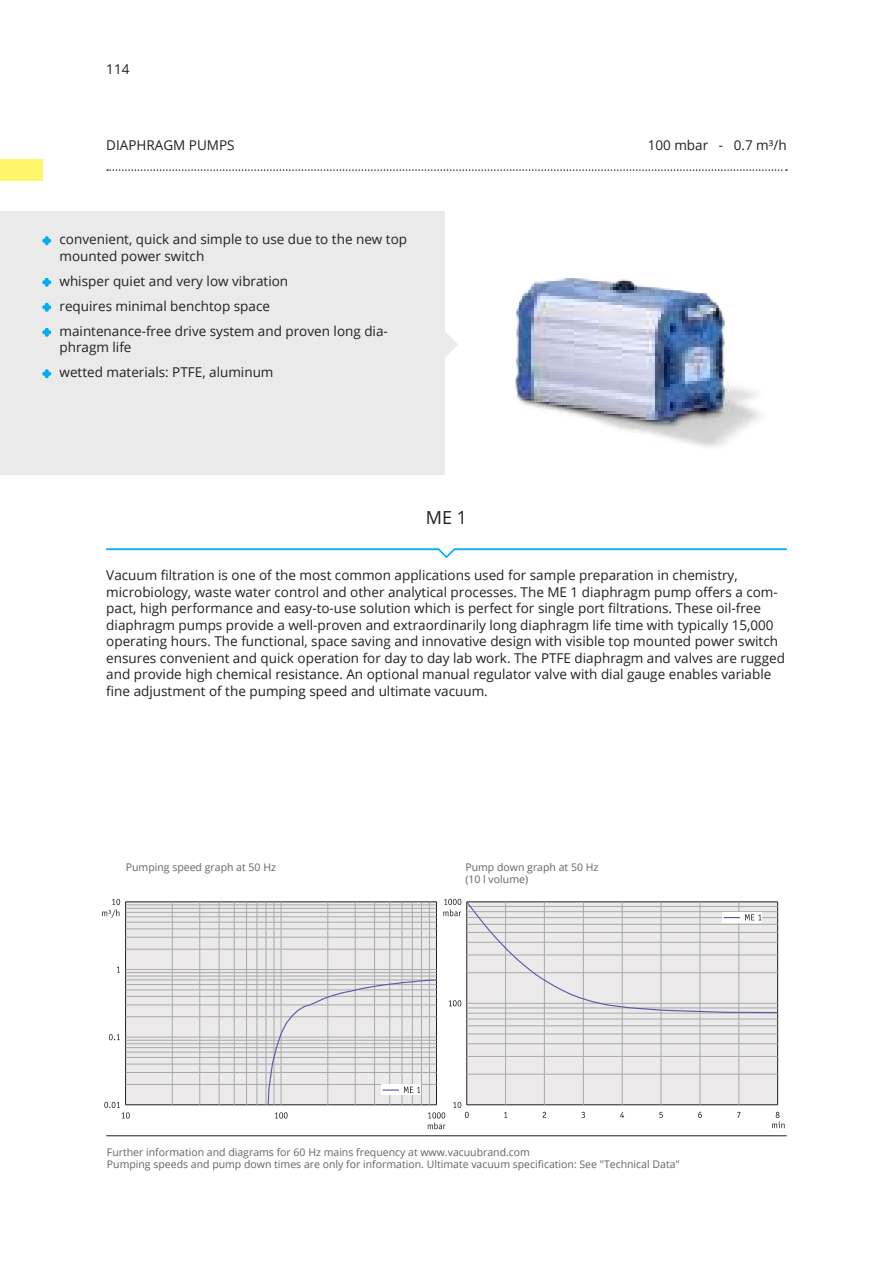
<style>
.page{position:relative;width:893px;height:1263px;background:#fff}
.page>*{position:absolute;margin:0;border:0;box-sizing:border-box;transform-origin:0 0}
.t1{font:18px "Open Sans";color:#241f1f}
.t2{font:13.5px/16.5px "Open Sans";color:#241f1f}
.t3{font:10.5px/12px "Open Sans";color:#656365}
.s1{font-family:"Cooper Black Std";font-style:italic;color:#00aeef}
</style>
<div class="page">
<svg style="left:444px;top:317px;width:14px;height:54px"></svg>
<div style="left:0;top:212px;width:444px;height:263px;background:#ebeaea"></div>
<svg style="left:107px;top:169px;width:680px;height:2px"></svg>
<div style="left:0;top:159px;width:43px;height:22px;background:#fff66c"></div>
<hr style="left:106px;top:1135px;width:681px;height:1px;background:#241f1f">
<svg style="left:106px;top:548px;width:681px;height:10px"></svg>
<img style="left:515px;top:278px;width:246px;height:169px">
<svg style="left:42px;top:236px;width:10px;height:10px"></svg>
<svg style="left:42px;top:277px;width:10px;height:10px"></svg>
<svg style="left:42px;top:302px;width:10px;height:10px"></svg>
<svg style="left:42px;top:327px;width:10px;height:10px"></svg>
<svg style="left:42px;top:369px;width:10px;height:10px"></svg>
<div style="left:126px;top:902px;width:310px;height:203px;background:#ebe9e9"></div>
<hr style="left:125px;top:902px;width:1px;height:203px;background:#241f1f">
<hr style="left:126px;top:1084px;width:310px;height:1px;background:#aaaaac">
<hr style="left:126px;top:1072px;width:310px;height:1px;background:#aaaaac">
<hr style="left:126px;top:1064px;width:310px;height:1px;background:#aaaaac">
<hr style="left:126px;top:1057px;width:310px;height:1px;background:#aaaaac">
<hr style="left:126px;top:1052px;width:310px;height:1px;background:#aaaaac">
<hr style="left:126px;top:1047px;width:310px;height:1px;background:#aaaaac">
<hr style="left:126px;top:1043px;width:310px;height:1px;background:#aaaaac">
<hr style="left:126px;top:1040px;width:310px;height:1px;background:#aaaaac">
<hr style="left:126px;top:1037px;width:310px;height:1px;background:#aaaaac">
<svg style="left:109px;top:1034px;width:11px;height:6px"></svg>
<hr style="left:126px;top:1016px;width:310px;height:1px;background:#aaaaac">
<hr style="left:126px;top:1005px;width:310px;height:1px;background:#aaaaac">
<hr style="left:126px;top:996px;width:310px;height:1px;background:#aaaaac">
<hr style="left:126px;top:990px;width:310px;height:1px;background:#aaaaac">
<hr style="left:126px;top:984px;width:310px;height:1px;background:#aaaaac">
<hr style="left:126px;top:980px;width:310px;height:1px;background:#aaaaac">
<hr style="left:126px;top:976px;width:310px;height:1px;background:#aaaaac">
<hr style="left:126px;top:972px;width:310px;height:1px;background:#aaaaac">
<hr style="left:126px;top:969px;width:310px;height:1px;background:#aaaaac">
<hr style="left:126px;top:949px;width:310px;height:1px;background:#aaaaac">
<hr style="left:126px;top:937px;width:310px;height:1px;background:#aaaaac">
<hr style="left:126px;top:928px;width:310px;height:1px;background:#aaaaac">
<hr style="left:126px;top:922px;width:310px;height:1px;background:#aaaaac">
<hr style="left:126px;top:916px;width:310px;height:1px;background:#aaaaac">
<hr style="left:126px;top:912px;width:310px;height:1px;background:#aaaaac">
<hr style="left:126px;top:908px;width:310px;height:1px;background:#aaaaac">
<hr style="left:126px;top:904px;width:310px;height:1px;background:#aaaaac">
<svg style="left:102px;top:899px;width:18px;height:19px"></svg>
<hr style="left:126px;top:1104px;width:310px;height:1px;background:#241f1f">
<hr style="left:126px;top:901px;width:310px;height:1px;background:#241f1f">
<svg style="left:104px;top:1102px;width:26px;height:16px"></svg>
<hr style="left:172px;top:902px;width:1px;height:203px;background:#aaaaac">
<hr style="left:200px;top:902px;width:1px;height:203px;background:#aaaaac">
<hr style="left:219px;top:902px;width:1px;height:203px;background:#aaaaac">
<hr style="left:234px;top:902px;width:1px;height:203px;background:#aaaaac">
<hr style="left:246px;top:902px;width:1px;height:203px;background:#aaaaac">
<hr style="left:257px;top:902px;width:1px;height:203px;background:#aaaaac">
<hr style="left:266px;top:902px;width:1px;height:203px;background:#aaaaac">
<svg style="left:267px;top:899px;width:518px;height:230px"></svg>
<p class="t2" style="left:106px;top:61px;width:25px">114</p>
<p class="t2" style="left:106px;top:137px;width:20px">Diaphragm</p>
<p class="t2" style="left:189px;top:137px;width:9px">pumps</p>
<p class="t2" style="left:648px;top:137px;width:140px">100 mbar - 0.7 m³/h</p>
<p class="t2" style="left:60px;top:231px;width:349px;text-indent:-17px"><span class="s1">+</span> convenient, quick and simple to use due to the new top mounted power switch</p>
<p class="t2" style="left:43px;top:268px;width:347px;line-height:25px"><span class="s1">+</span> whisper quiet and very low vibration<br><span class="s1">+</span> requires minimal benchtop space<br><span class="s1">+</span> maintenance-free drive system and proven long dia-</p>
<p class="t2" style="left:43px;top:334px;width:232px;line-height:25px;text-indent:17px">phragm life<br><span class="s1">+</span> wetted materials: PTFE, aluminum</p>
<h1 class="t1" style="left:426px;top:505px;width:43px">ME 1</h1>
<p class="t2" style="left:106px;top:567px;width:680px">Vacuum filtration is one of the most common applications used for sample preparation in chemistry, microbiology, waste water control and other analytical processes. The ME 1 diaphragm pump offers a com&shy;pact, high performance and easy-to-use solution which is perfect for single port filtrations. These oil-free diaphragm pumps provide a well-proven and extraordinarily long diaphragm life time with typically 15,000 operating hours. The functional, space saving and innovative design with visible top mounted power switch ensures convenient and quick operation for day to day lab work. The PTFE diaphragm and valves are rugged and provide high chemical resistance. An optional manual regulator valve with dial gauge enables variable fine adjustment of the pumping speed and ultimate vacuum.</p>
<p class="t3" style="left:126px;top:861px;width:152px">Pumping speed graph at 50 Hz</p>
<p class="t3" style="left:465px;top:861px;width:134px">Pump down graph at 50 Hz (10 l volume)</p>
<p class="t3" style="left:107px;top:1146px;width:574px">Further information and diagrams for 60 Hz mains frequency at www.vacuubrand.com<br>Pumping speeds and pump down times are only for information. Ultimate vacuum specification: See "Technical Data"</p>
</div>
